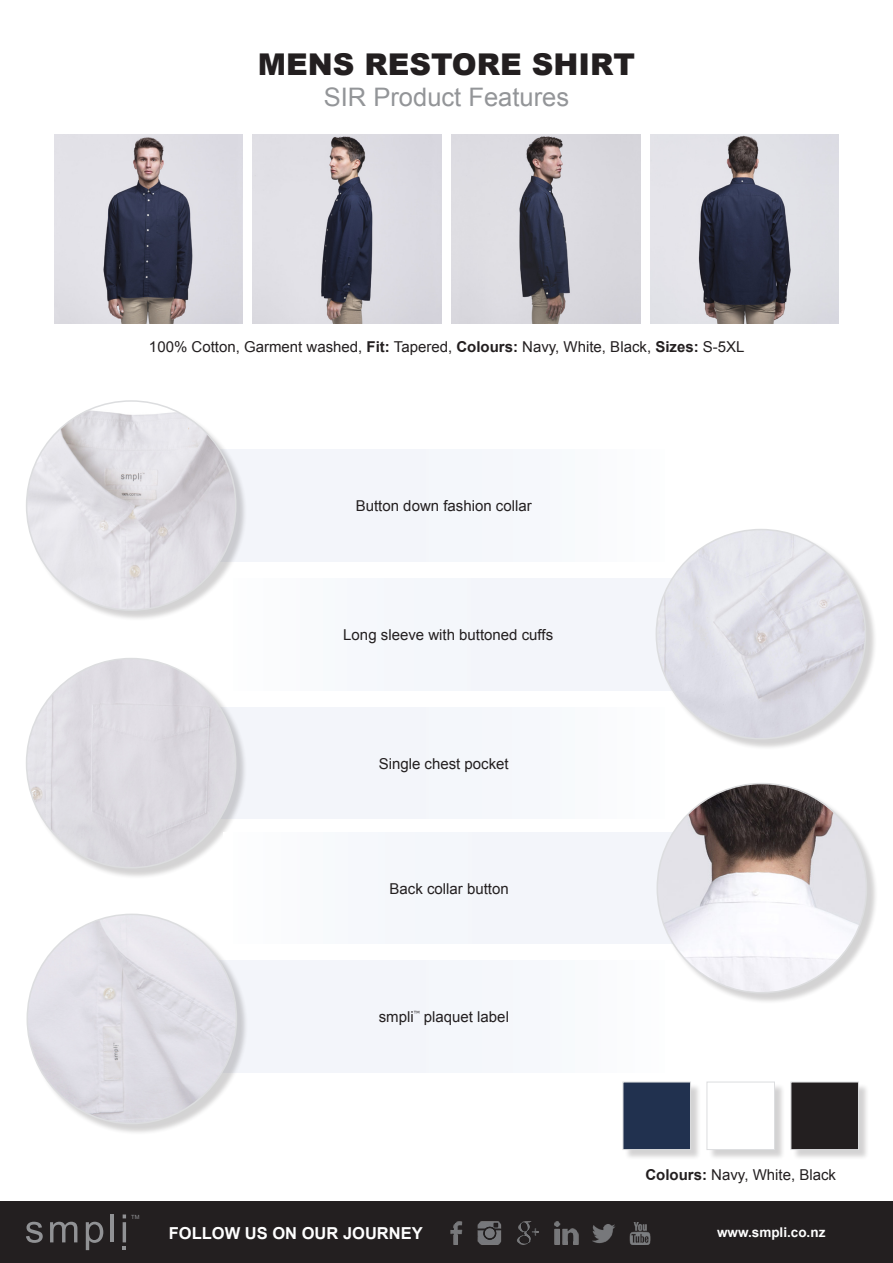
<style>
.page{position:relative;width:893px;height:1263px;background:#fff}
.page>*{position:absolute;margin:0;border:0;box-sizing:border-box;transform-origin:0 0}
.t1{font:900 30px "Arial";color:#231f20}
.t2{font:25.5px "Arial";color:#939598}
.t3{font:700 16.5px "Arial";color:#fff}
.t4{font:15px "Arial";color:#231f20}
.t5{font:700 13.5px "Arial";color:#fff}
.t6{font:5.7px "Arial";color:#919295}
.s1{font-weight:700}
</style>
<div class="page">
<div style="left:624px;top:1083px;width:78px;height:78px;background:#231f20;opacity:.2"></div>
<div style="left:623px;top:1082px;width:68px;height:68px;background:#21314f;border:1px solid #dcdddf"></div>
<div style="left:0;top:1201px;width:893px;height:62px;background:#231f20"></div>
<img style="left:54px;top:134px;width:189px;height:189px">
<img style="left:650px;top:134px;width:189px;height:189px">
<img style="left:253px;top:134px;width:188px;height:189px">
<img style="left:451px;top:134px;width:189px;height:189px">
<img style="left:450px;top:1221px;width:13px;height:24px">
<img style="left:517px;top:1221px;width:22px;height:24px">
<img style="left:477px;top:1221px;width:25px;height:24px">
<img style="left:554px;top:1221px;width:25px;height:24px">
<img style="left:629px;top:1222px;width:22px;height:22px">
<img style="left:592px;top:1224px;width:23px;height:20px">
<svg style="left:26px;top:1222px;width:17px;height:21px"></svg>
<svg style="left:50px;top:1222px;width:27px;height:20px"></svg>
<svg style="left:86px;top:1222px;width:17px;height:28px"></svg>
<hr style="left:111px;top:1214px;width:3px;height:28px;background:#919295">
<hr style="left:123px;top:1222px;width:3px;height:20px;background:#919295">
<svg style="left:123px;top:1214px;width:3px;height:4px"></svg>
<svg style="left:123px;top:1246px;width:3px;height:4px"></svg>
<div style="left:218px;top:707px;width:452px;height:112px;background:#f4f7fb"></div>
<div style="left:27px;top:659px;width:220px;height:220px;background:#231f20;opacity:.2"></div>
<img style="left:27px;top:658px;width:209px;height:210px;border-radius:105px">
<div style="left:218px;top:960px;width:452px;height:112px;background:#f4f7fb"></div>
<div style="left:223px;top:579px;width:450px;height:111px;background:#f4f7fb"></div>
<div style="left:657px;top:530px;width:220px;height:220px;background:#231f20;opacity:.2"></div>
<img style="left:656px;top:529px;width:209px;height:210px;border-radius:105px">
<div style="left:223px;top:832px;width:452px;height:112px;background:#f4f7fb"></div>
<div style="left:658px;top:784px;width:220px;height:220px;background:#231f20;opacity:.2"></div>
<img style="left:657px;top:783px;width:209px;height:210px;border-radius:105px">
<div style="left:28px;top:915px;width:220px;height:220px;background:#231f20;opacity:.2"></div>
<img style="left:27px;top:914px;width:209px;height:209px;border-radius:105px">
<div style="left:218px;top:450px;width:452px;height:111px;background:#f4f7fb"></div>
<div style="left:28px;top:402px;width:219px;height:220px;background:#231f20;opacity:.2"></div>
<img style="left:27px;top:401px;width:209px;height:209px;border-radius:105px">
<div style="left:792px;top:1083px;width:78px;height:78px;background:#231f20;opacity:.2"></div>
<div style="left:791px;top:1082px;width:68px;height:68px;background:#231f20;border:1px solid #dcdddf"></div>
<div style="left:708px;top:1083px;width:78px;height:78px;background:#231f20;opacity:.2"></div>
<div style="left:707px;top:1082px;width:68px;height:68px;background:#fff;border:1px solid #dcdddf"></div>
<p class="t1" style="left:258px;top:43px;width:379px">MENS RESTORE SHIRT</p>
<p class="t2" style="left:324px;top:80px;width:247px">SIR Product Features</p>
<p class="t4" style="left:149px;top:337px;width:597px">100% Cotton, Garment washed, <span class="s1">Fit:</span> Tapered, <span class="s1">Colours:</span> Navy, White, Black, <span class="s1">Sizes:</span> S-5XL</p>
<p class="t4" style="left:356px;top:496px;width:177px">Button down fashion collar</p>
<p class="t4" style="left:343px;top:625px;width:211px">Long sleeve with buttoned cuffs</p>
<p class="t4" style="left:379px;top:753px;width:132px">Single chest pocket</p>
<p class="t4" style="left:389px;top:878px;width:121px">Back collar button</p>
<p class="t4" style="left:379px;top:1007px;width:132px">smpli<sup>™</sup> plaquet label</p>
<p class="t6" style="left:131px;top:1213px;width:10px">TM</p>
<p class="t3" style="left:169px;top:1222px;width:255px">FOLLOW US ON OUR JOURNEY</p>
<p class="t4" style="left:645px;top:1165px;width:192px"><span class="s1">Colours:</span> Navy, White, Black</p>
<p class="t5" style="left:717px;top:1223px;width:110px">www.smpli.co.nz</p>
</div>
